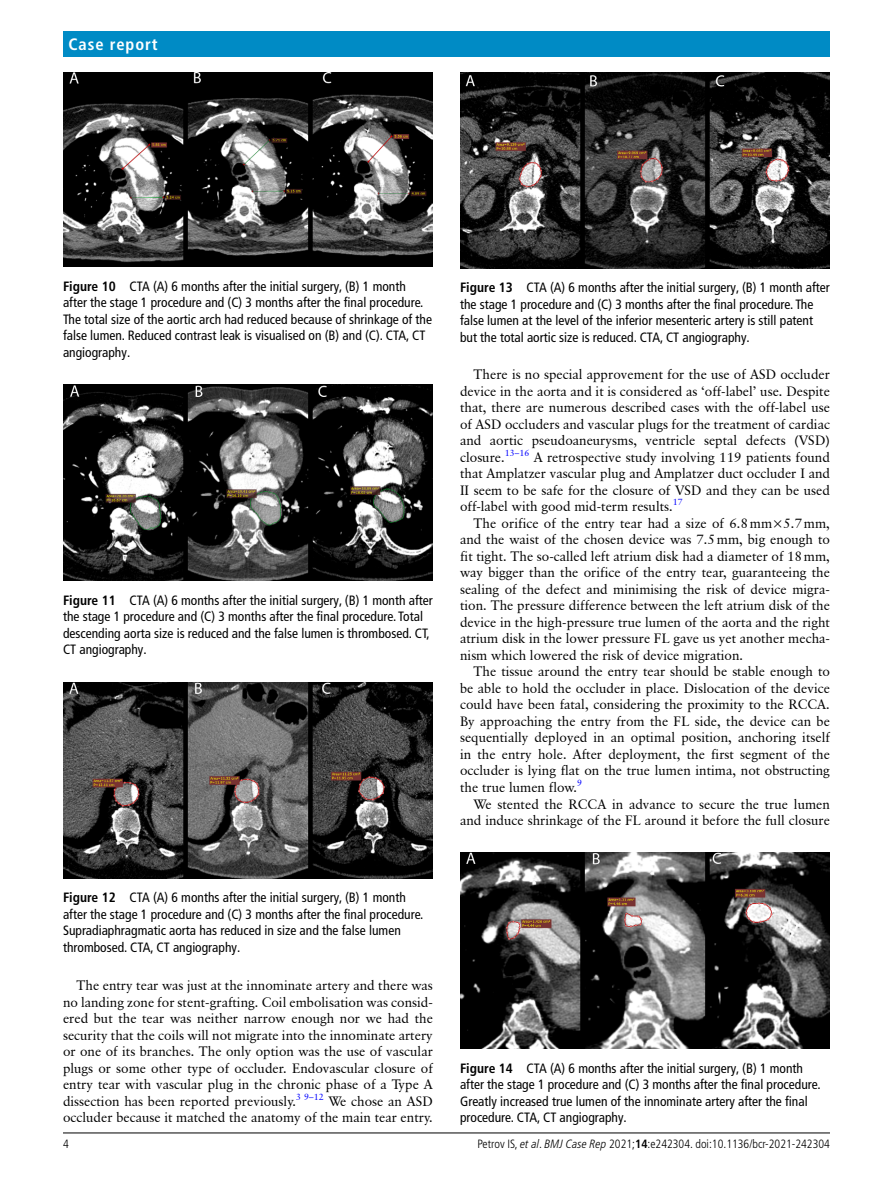
<style>
.page{position:relative;width:893px;height:1191px;background:#fff}
.page>*{position:absolute;margin:0;border:0;box-sizing:border-box;transform-origin:0 0}
.t1{font:700 condensed 16.5px "Frutiger LT Pro";letter-spacing:.055em;color:#fff}
.t2{font:13.5px/16.5px "Classical Garamond BT";color:#000;text-align:justify}
.t3{font:condensed 13.5px/16.5px "Frutiger LT Pro";color:#000}
.t4{font:300 condensed 12px "Frutiger LT Pro";color:#000}
.s1{font-weight:700}
.s2{font-style:italic}
</style>
<div class="page">
<hr style="left:63px;top:1132px;width:767px;height:1px;background:#000">
<div style="left:63px;top:31px;width:767px;height:25px;background:#008bc5"></div>
<img style="left:63px;top:72px;width:370px;height:195px">
<img style="left:63px;top:385px;width:370px;height:196px">
<img style="left:63px;top:682px;width:370px;height:196px">
<img style="left:460px;top:72px;width:370px;height:196px">
<img style="left:460px;top:852px;width:370px;height:196px">
<p class="t1" style="left:69px;top:34px;width:91px">Case report</p>
<p class="t3" style="left:63px;top:278px;width:371px"><span class="s1">Figure 10</span> CTA (A) 6 months after the initial surgery, (B) 1 month after the stage 1 procedure and (C) 3 months after the final procedure.<br>The total size of the aortic arch had reduced because of shrinkage of the false lumen. Reduced contrast leak is visualised on (B) and (C). CTA, CT angiography.</p>
<p class="t3" style="left:63px;top:592px;width:371px"><span class="s1">Figure 11</span> CTA (A) 6 months after the initial surgery, (B) 1 month after the stage 1 procedure and (C) 3 months after the final procedure. Total descending aorta size is reduced and the false lumen is thrombosed. CT, CT angiography.</p>
<p class="t3" style="left:63px;top:889px;width:362px"><span class="s1">Figure 12</span> CTA (A) 6 months after the initial surgery, (B) 1 month after the stage 1 procedure and (C) 3 months after the final procedure.<br>Supradiaphragmatic aorta has reduced in size and the false lumen thrombosed. CTA, CT angiography.</p>
<p class="t2" style="left:63px;top:977px;width:371px;text-indent:14px">The entry tear was just at the innominate artery and there was no landing zone for stent-grafting. Coil embolisation was consid&shy;ered but the tear was neither narrow enough nor we had the security that the coils will not migrate into the innominate artery or one of its branches. The only option was the use of vascular plugs or some other type of occluder. Endovascular closure of entry tear with vascular plug in the chronic phase of a Type A dissection has been reported previously.<sup>3</sup> <sup>9–12</sup> We chose an ASD occluder because it matched the anatomy of the main tear entry.</p>
<p class="t3" style="left:460px;top:279px;width:371px"><span class="s1">Figure 13</span> CTA (A) 6 months after the initial surgery, (B) 1 month after the stage 1 procedure and (C) 3 months after the final procedure. The false lumen at the level of the inferior mesenteric artery is still patent but the total aortic size is reduced. CTA, CT angiography.</p>
<p class="t2" style="left:460px;top:366px;width:371px;text-indent:14px">There is no special approvement for the use of ASD occluder device in the aorta and it is considered as ‘off-label’ use. Despite that, there are numerous described cases with the off-label use of ASD occluders and vascular plugs for the treatment of cardiac and aortic pseudoaneurysms, ventricle septal defects (VSD) closure.<sup>13–16</sup> A retrospective study involving 119 patients found that Amplatzer vascular plug and Amplatzer duct occluder I and II seem to be safe for the closure of VSD and they can be used off-label with good mid-term results.<sup>17</sup></p>
<p class="t2" style="left:460px;top:515px;width:371px;text-indent:14px">The orifice of the entry tear had a size of 6.8mm×5.7mm, and the waist of the chosen device was 7.5mm, big enough to fit tight. The so-called left atrium disk had a diameter of 18mm, way bigger than the orifice of the entry tear, guaranteeing the sealing of the defect and minimising the risk of device migra&shy;tion. The pressure difference between the left atrium disk of the device in the high-pressure true lumen of the aorta and the right atrium disk in the lower pressure FL gave us yet another mecha&shy;nism which lowered the risk of device migration.</p>
<p class="t2" style="left:460px;top:663px;width:371px;text-indent:14px">The tissue around the entry tear should be stable enough to be able to hold the occluder in place. Dislocation of the device could have been fatal, considering the proximity to the RCCA.<br>By approaching the entry from the FL side, the device can be sequentially deployed in an optimal position, anchoring itself in the entry hole. After deployment, the first segment of the occluder is lying flat on the true lumen intima, not obstructing the true lumen flow.<sup>9</sup></p>
<p class="t2" style="left:460px;top:795px;width:371px;text-align:right">We stented the RCCA in advance to secure the true lumen and induce shrinkage of the FL around it before the full closure</p>
<p class="t3" style="left:460px;top:1059px;width:362px"><span class="s1">Figure 14</span> CTA (A) 6 months after the initial surgery, (B) 1 month after the stage 1 procedure and (C) 3 months after the final procedure.<br>Greatly increased true lumen of the innominate artery after the final procedure. CTA, CT angiography.</p>
<p class="t4" style="left:63px;top:1136px;width:7px">4</p>
<p class="t4" style="left:477px;top:1136px;width:354px">Petrov IS, <span class="s2">et al</span>. <span class="s2">BMJ Case Rep</span> 2021;<span class="s1">14</span>:e242304. doi:10.1136/bcr-2021-242304</p>
</div>
